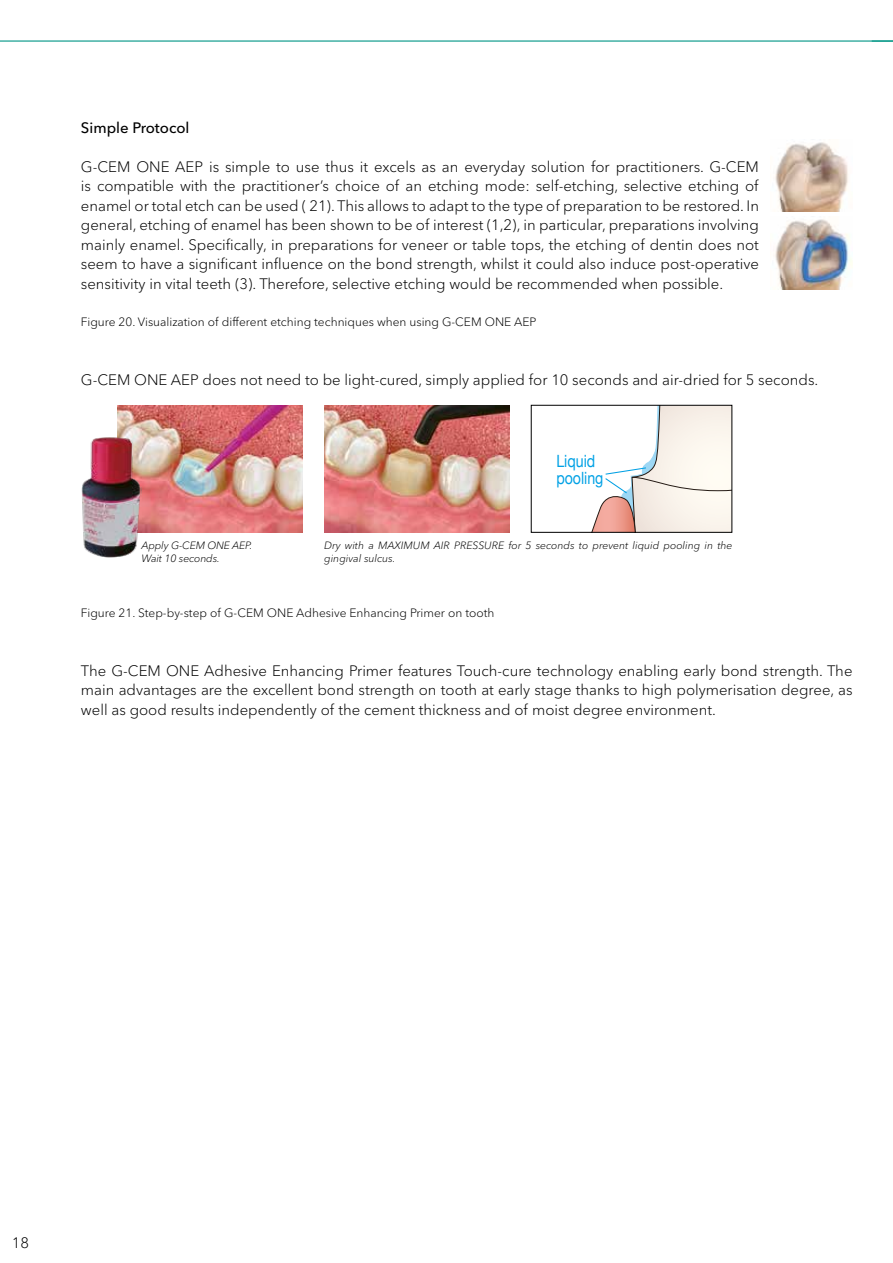
<style>
.page{position:relative;width:893px;height:1263px;background:#fff}
.page>*{position:absolute;margin:0;border:0;box-sizing:border-box;transform-origin:0 0}
.t1{font:16.95px/17px "Helvetica Neue";color:#00a1e5;scale:.84 1}
.t2{font:300 15px/19.5px "Avenir Next LT Pro";color:#000;text-align:justify}
.t3{font:500 15px "Avenir Next LT Pro";color:#000}
.t4{font:300 12px "Avenir Next LT Pro";color:#000}
.t5{font:italic 300 10.5px/12.8px "Avenir Next LT Pro";color:#000}
</style>
<div class="page">
<hr style="left:0;top:40px;width:893px;height:2px;background:#009686">
<img style="left:324px;top:405px;width:185px;height:127px">
<img style="left:118px;top:405px;width:185px;height:127px">
<img style="left:81px;top:436px;width:61px;height:121px">
<svg style="left:591px;top:407px;width:139px;height:124px"></svg>
<div style="left:531px;top:405px;width:201px;height:128px;border:1px solid #000"></div>
<img style="left:775px;top:142px;width:74px;height:70px">
<img style="left:775px;top:219px;width:77px;height:70px">
<p class="t3" style="left:81px;top:118px;width:110px">Simple Protocol</p>
<p class="t2" style="left:81px;top:157px;width:680px">G-CEM ONE AEP is simple to use thus it excels as an everyday solution for practitioners. G-CEM is compatible with the practitioner’s choice of an etching mode: self-etching, selective etching of enamel or total etch can be used ( 21). This allows to adapt to the type of preparation to be restored. In general, etching of enamel has been shown to be of interest (1,2), in particular, preparations involving mainly enamel. Specifically, in preparations for veneer or table tops, the etching of dentin does not seem to have a significant influence on the bond strength, whilst it could also induce post-operative sensitivity in vital teeth (3). Therefore, selective etching would be recommended when possible.</p>
<p class="t4" style="left:81px;top:315px;width:457px">Figure 20. Visualization of different etching techniques when using G-CEM ONE AEP</p>
<p class="t2" style="left:81px;top:370px;width:739px">G-CEM ONE AEP does not need to be light-cured, simply applied for 10 seconds and air-dried for 5 seconds.</p>
<p class="t1" style="left:556px;top:454px;width:57px">Liquid pooling</p>
<p class="t5" style="left:141px;top:539px;width:112px">Apply G-CEM ONE AEP.<br>Wait 10 seconds.</p>
<p class="t5" style="left:324px;top:539px;width:410px">Dry with a MAXIMUM AIR PRESSURE for 5 seconds to prevent liquid pooling in the gingival sulcus.</p>
<p class="t4" style="left:81px;top:606px;width:415px">Figure 21. Step-by-step of G-CEM ONE Adhesive Enhancing Primer on tooth</p>
<p class="t2" style="left:81px;top:661px;width:773px">The G-CEM ONE Adhesive Enhancing Primer features Touch-cure technology enabling early bond strength. The main advantages are the excellent bond strength on tooth at early stage thanks to high polymerisation degree, as well as good results independently of the cement thickness and of moist degree environment.</p>
<p class="t2" style="left:12px;top:1233px;width:19px">18</p>
</div>
